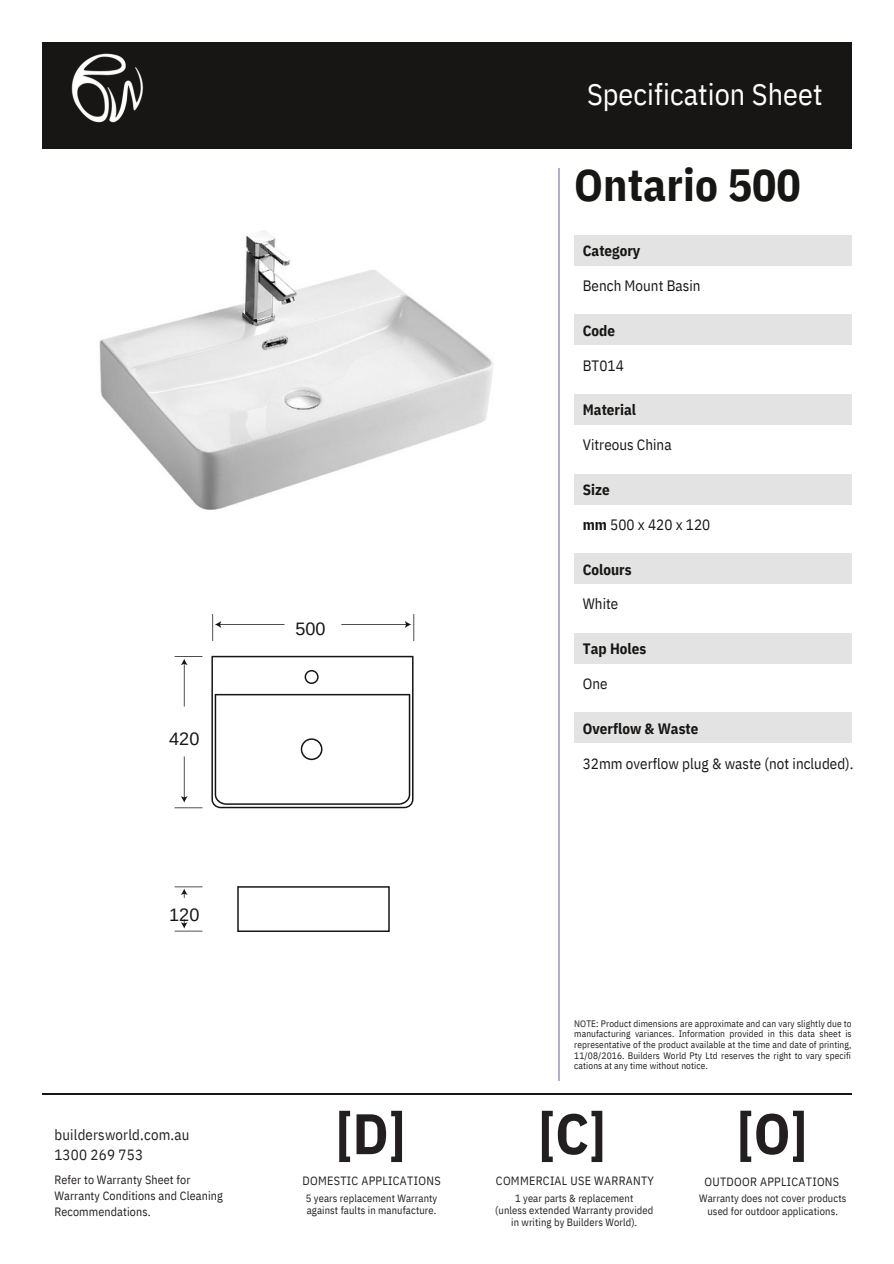
<style>
.page{position:relative;width:894px;height:1264px;background:#fff}
.page>*{position:absolute;margin:0;border:0;box-sizing:border-box;transform-origin:0 0}
.t1{font:700 57px "IBM Plex Sans Cond";color:#231f20}
.t2{font:700 45px "IBM Plex Sans Cond";color:#171615}
.t3{font:30px "IBM Plex Sans Cond";color:#fff}
.t4{font:18px "Arimo";color:#171615}
.t5{font:15px "IBM Plex Sans Cond";color:#171615}
.t6{font:700 15px "IBM Plex Sans Cond";color:#171615}
.t7{font:14.85px "IBM Plex Sans Cond";letter-spacing:.015em;color:#231f20}
.t8{font:12px/15.8px "IBM Plex Sans Cond";letter-spacing:.01em;color:#231f20}
.t9{font:10.5px/12.5px "IBM Plex Sans Cond";letter-spacing:.01em;color:#231f20;text-align:center}
.t10{font:9.3px/10.5px "IBM Plex Sans Cond";letter-spacing:.01em;color:#231f20;text-align:justify}
.s1{font-weight:700}
</style>
<div class="page">
<div style="left:43px;top:43px;width:808px;height:106px;background:#171615"></div>
<img style="left:99px;top:231px;width:394px;height:279px">
<svg style="left:174px;top:656px;width:28px;height:50px"></svg>
<svg style="left:174px;top:756px;width:28px;height:52px"></svg>
<svg style="left:174px;top:886px;width:28px;height:11px"></svg>
<svg style="left:174px;top:919px;width:28px;height:12px"></svg>
<svg style="left:212px;top:614px;width:72px;height:27px"></svg>
<svg style="left:237px;top:886px;width:152px;height:46px"></svg>
<svg style="left:211px;top:656px;width:202px;height:152px"></svg>
<svg style="left:341px;top:614px;width:73px;height:27px"></svg>
<hr style="left:558px;top:169px;width:2px;height:912px;background:#b0aed5">
<hr style="left:43px;top:1093px;width:808px;height:1px;background:#171615">
<div style="left:574px;top:235px;width:277px;height:30px;background:#e3e3e3"></div>
<div style="left:574px;top:315px;width:277px;height:30px;background:#e3e3e3"></div>
<div style="left:574px;top:394px;width:277px;height:30px;background:#e3e3e3"></div>
<div style="left:574px;top:474px;width:277px;height:30px;background:#e3e3e3"></div>
<div style="left:574px;top:553px;width:277px;height:30px;background:#e3e3e3"></div>
<div style="left:574px;top:633px;width:277px;height:30px;background:#e3e3e3"></div>
<div style="left:574px;top:713px;width:277px;height:30px;background:#e3e3e3"></div>
<img style="left:54px;top:42px;width:106px;height:81px">
<p class="t4" style="left:169px;top:728px;width:32px">420</p>
<p class="t4" style="left:169px;top:904px;width:32px">120</p>
<p class="t7" style="left:54px;top:1124px;width:136px">buildersworld.com.au</p>
<p class="t7" style="left:54px;top:1145px;width:90px">1300 269 753</p>
<p class="t8" style="left:54px;top:1171px;width:170px">Refer to Warranty Sheet for<br>Warranty Conditions and Cleaning<br>Recommendations.</p>
<p class="t3" style="left:587px;top:74px;width:237px">Specification Sheet</p>
<p class="t2" style="left:574px;top:155px;width:228px">Ontario 500</p>
<p class="t6" style="left:582px;top:241px;width:59px">Category</p>
<p class="t5" style="left:582px;top:275px;width:119px">Bench Mount Basin</p>
<p class="t6" style="left:582px;top:320px;width:34px">Code</p>
<p class="t5" style="left:582px;top:355px;width:43px">BT014</p>
<p class="t6" style="left:582px;top:400px;width:55px">Material</p>
<p class="t5" style="left:582px;top:435px;width:90px">Vitreous China</p>
<p class="t4" style="left:295px;top:619px;width:32px">500</p>
<p class="t6" style="left:582px;top:479px;width:28px">Size</p>
<p class="t5" style="left:582px;top:514px;width:129px"><span class="s1">mm</span> 500 x 420 x 120</p>
<p class="t6" style="left:582px;top:559px;width:50px">Colours</p>
<p class="t5" style="left:582px;top:594px;width:37px">White</p>
<p class="t6" style="left:582px;top:638px;width:65px">Tap Holes</p>
<p class="t5" style="left:582px;top:673px;width:26px">One</p>
<p class="t6" style="left:582px;top:718px;width:117px">Overflow &amp; Waste</p>
<p class="t5" style="left:582px;top:753px;width:272px">32mm overflow plug &amp; waste (not included).</p>
<p class="t10" style="left:574px;top:1018px;width:279px">NOTE: Product dimensions are approximate and can vary slightly due to manufacturing variances. Information provided in this data sheet is representative of the product available at the time and date of printing, 11/08/2016. Builders World Pty Ltd reserves the right to vary specifi cations at any time without notice.</p>
<p class="t1" style="left:335px;top:1095px;width:72px">[D]</p>
<p class="t1" style="left:538px;top:1095px;width:70px">[C]</p>
<p class="t9" style="left:306px;top:1191px;width:133px;text-align:left">5 years replacement Warranty against faults in manufacture.</p>
<p class="t8" style="left:496px;top:1172px;width:159px">COMMERCIAL USE WARRANTY</p>
<p class="t8" style="left:302px;top:1172px;width:139px">DOMESTIC APPLICATIONS</p>
<p class="t9" style="left:515px;top:1191px;width:120px">1 year parts &amp; replacement</p>
<p class="t9" style="left:495px;top:1203px;width:159px">(unless extended Warranty provided in writing by Builders World).</p>
<p class="t1" style="left:736px;top:1095px;width:73px">[O]</p>
<p class="t8" style="left:704px;top:1173px;width:136px">OUTDOOR APPLICATIONS</p>
<p class="t9" style="left:699px;top:1191px;width:149px">Warranty does not cover products used for outdoor applications.</p>
</div>
